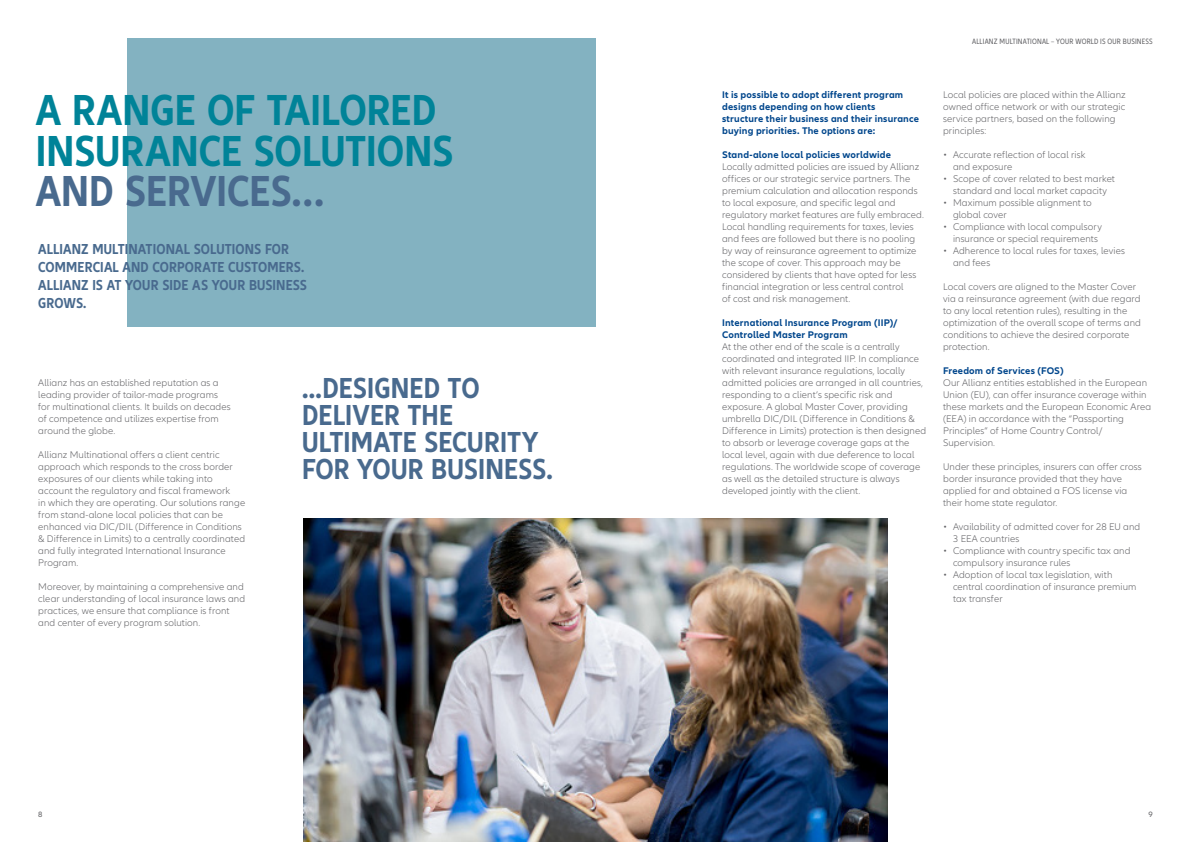
<style>
.page{position:relative;width:1191px;height:842px;background:#fff}
.page>*{position:absolute;margin:0;border:0;box-sizing:border-box;transform-origin:0 0}
.Title_Headline{font:700 condensed 45px/40.5px "Allianz Neo";color:#008398}
.Headline_26pt{font:700 condensed 30px/27px "Allianz Neo";letter-spacing:.005em;color:#496a8e}
.Intro_15pt{font:700 condensed 15px/18px "Allianz Neo";letter-spacing:.01em;color:#496a8e}
.Copy{font:300 10px/12px "Allianz Neo";letter-spacing:.01em;color:#636366}
.Copy-2{font:700 10px/12px "Allianz Neo";letter-spacing:.015em;color:#01468c}
.RunningTitle{font:condensed 8px "Allianz Neo";letter-spacing:.025em;color:#636366}
.t1{font:8px "Allianz Neo";color:#636366}
.s1{color:#496a8e}
</style>
<div class="page">
<div style="left:127px;top:38px;width:468px;height:288px;background:#83b2c1"></div>
<img style="left:303px;top:518px;width:584px;height:324px">
<p class="Title_Headline" style="left:36px;top:91px;width:402px">A RANGE OF TAILORED</p>
<p class="Title_Headline" style="left:36px;top:132px;width:419px">INSURANCE SOLUTIONS<br><span class="s1">AND SERVICES…</span></p>
<p class="Intro_15pt" style="left:38px;top:241px;width:270px">ALLIANZ MULTINATIONAL SOLUTIONS FOR<br>COMMERCIAL AND CORPORATE CUSTOMERS.<br>ALLIANZ IS AT YOUR SIDE AS YOUR BUSINESS<br>GROWS.</p>
<p class="Copy" style="left:38px;top:377px;width:182px">Allianz has an established reputation as a leading provider of tailor-made programs</p>
<p class="Copy" style="left:38px;top:401px;width:194px">for multinational clients. It builds on decades</p>
<p class="Copy" style="left:38px;top:413px;width:182px">of competence and utilizes expertise from</p>
<p class="Copy" style="left:38px;top:425px;width:79px">around the globe.</p>
<p class="Copy" style="left:38px;top:449px;width:183px">Allianz Multinational offers a client centric</p>
<p class="Copy" style="left:38px;top:461px;width:196px">approach which responds to the cross border exposures of our clients while taking into account the regulatory and fiscal framework</p>
<p class="Copy" style="left:38px;top:497px;width:208px">in which they are operating. Our solutions range from stand-alone local policies that can be</p>
<p class="Copy" style="left:38px;top:521px;width:208px">enhanced via DIC/DIL (Difference in Conditions &amp; Difference in Limits) to a centrally coordinated and fully integrated International Insurance Program.</p>
<p class="Copy" style="left:38px;top:581px;width:208px">Moreover, by maintaining a comprehensive and clear understanding of local insurance laws and practices, we ensure that compliance is front and center of every program solution.</p>
<p class="Headline_26pt" style="left:302px;top:375px;width:252px">...DESIGNED TO<br>DELIVER THE<br>ULTIMATE SECURITY<br>FOR YOUR BUSINESS.</p>
<p class="RunningTitle" style="left:972px;top:36px;width:182px">ALLIANZ MULTINATIONAL – YOUR WORLD IS OUR BUSINESS</p>
<p class="Copy-2" style="left:722px;top:89px;width:183px">It is possible to adopt different program designs depending on how clients</p>
<p class="Copy-2" style="left:722px;top:113px;width:198px">structure their business and their insurance buying priorities. The options are:</p>
<p class="Copy-2" style="left:722px;top:149px;width:170px">Stand-alone local policies worldwide</p>
<p class="Copy" style="left:722px;top:161px;width:199px">Locally admitted policies are issued by Allianz offices or our strategic service partners. The premium calculation and allocation responds</p>
<p class="Copy" style="left:722px;top:197px;width:175px">to local exposure, and specific legal and</p>
<p class="Copy" style="left:722px;top:209px;width:203px">regulatory market features are fully embraced.</p>
<p class="Copy" style="left:722px;top:221px;width:195px">Local handling requirements for taxes, levies and fees are followed but there is no pooling</p>
<p class="Copy" style="left:722px;top:245px;width:196px">by way of reinsurance agreement to optimize the scope of cover. This approach may be</p>
<p class="Copy" style="left:722px;top:269px;width:196px">considered by clients that have opted for less</p>
<p class="Copy" style="left:722px;top:281px;width:183px">financial integration or less central control</p>
<p class="Copy" style="left:722px;top:293px;width:130px">of cost and risk management.</p>
<p class="Copy-2" style="left:722px;top:317px;width:177px">International Insurance Program (IIP)/<br>Controlled Master Program</p>
<p class="Copy" style="left:722px;top:341px;width:179px">At the other end of the scale is a centrally</p>
<p class="Copy" style="left:722px;top:353px;width:198px">coordinated and integrated IIP. In compliance with relevant insurance regulations, locally</p>
<p class="Copy" style="left:722px;top:377px;width:202px">admitted policies are arranged in all countries, responding to a client’s specific risk and</p>
<p class="Copy" style="left:722px;top:401px;width:187px">exposure. A global Master Cover, providing</p>
<p class="Copy" style="left:722px;top:413px;width:205px">umbrella DIC/DIL (Difference in Conditions &amp;<br>Difference in Limits) protection is then designed</p>
<p class="Copy" style="left:722px;top:437px;width:200px">to absorb or leverage coverage gaps at the local level, again with due deference to local regulations. The worldwide scope of coverage as well as the detailed structure is always</p>
<p class="Copy" style="left:722px;top:485px;width:140px">developed jointly with the client.</p>
<p class="Copy" style="left:943px;top:89px;width:184px;text-align:justify">Local policies are placed within the Allianz owned office network or with our strategic service partners, based on the following</p>
<p class="Copy" style="left:943px;top:125px;width:45px">principles:</p>
<p class="Copy" style="left:953px;top:149px;width:134px;text-indent:-10px">• Accurate reflection of local risk and exposure</p>
<p class="Copy" style="left:943px;top:173px;width:173px;text-align:center">• Scope of cover related to best market standard and local market capacity</p>
<p class="Copy" style="left:953px;top:197px;width:140px;text-indent:-10px">• Maximum possible alignment to global cover</p>
<p class="Copy" style="left:953px;top:221px;width:150px;text-indent:-10px">• Compliance with local compulsory insurance or special requirements</p>
<p class="Copy" style="left:953px;top:245px;width:173px;text-indent:-10px">• Adherence to local rules for taxes, levies and fees</p>
<p class="Copy" style="left:943px;top:281px;width:194px">Local covers are aligned to the Master Cover</p>
<p class="Copy" style="left:943px;top:293px;width:199px">via a reinsurance agreement (with due regard</p>
<p class="Copy" style="left:943px;top:305px;width:186px">to any local retention rules), resulting in the</p>
<p class="Copy" style="left:943px;top:317px;width:199px">optimization of the overall scope of terms and conditions to achieve the desired corporate protection.</p>
<p class="Copy-2" style="left:943px;top:365px;width:122px">Freedom of Services (FOS)</p>
<p class="Copy" style="left:943px;top:377px;width:210px">Our Allianz entities established in the European Union (EU), can offer insurance coverage within these markets and the European Economic Area (EEA) in accordance with the “Passporting Principles” of Home Country Control/ Supervision.</p>
<p class="Copy" style="left:943px;top:461px;width:200px">Under these principles, insurers can offer cross border insurance provided that they have applied for and obtained a FOS license via</p>
<p class="Copy" style="left:943px;top:497px;width:116px">their home state regulator.</p>
<p class="Copy" style="left:953px;top:521px;width:189px;text-indent:-10px">• Availability of admitted cover for 28 EU and<br>3 EEA countries</p>
<p class="Copy" style="left:953px;top:545px;width:179px;text-indent:-10px">• Compliance with country specific tax and compulsory insurance rules</p>
<p class="Copy" style="left:953px;top:569px;width:185px;text-indent:-10px">• Adoption of local tax legislation, with central coordination of insurance premium tax transfer</p>
<p class="t1" style="left:38px;top:810px;width:6px">8</p>
<p class="t1" style="left:1148px;top:810px;width:6px">9</p>
</div>
